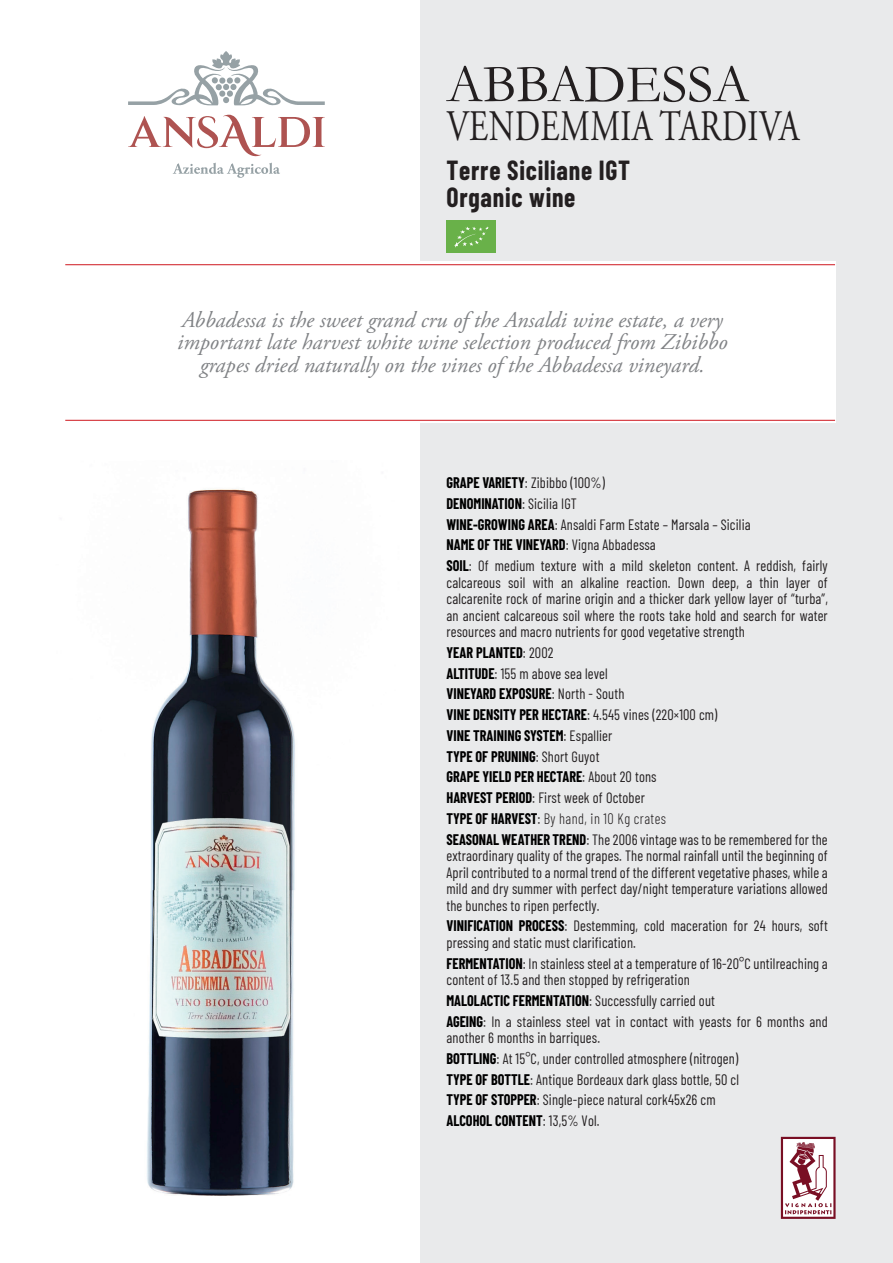
<style>
.page{position:relative;width:893px;height:1263px;background:#fff}
.page>*{position:absolute;margin:0;border:0;box-sizing:border-box;transform-origin:0 0}
.t1{font:54px "Garamond";color:#231f20}
.t2{font:43.5px "Adobe Garamond Pro";letter-spacing:.015em;color:#231f20;scale:.75 1}
.t3{font:700 27px/26.5px "Barlow Condensed";letter-spacing:.03em;color:#231f20;scale:.95 1}
.t4{font:italic 22.5px/22.5px "Adobe Garamond Pro";color:#808285;text-align:center}
.t5{font:15px/20.7px "Barlow Condensed";letter-spacing:.01em;color:#231f20;scale:.95 1}
.t6{font:700 15px/20.7px "Barlow Condensed";color:#000;scale:.95 1}
.s1{font-weight:700;color:#000}
.s2{font-weight:400;color:#231f20}
.s3{font-weight:300;color:#231f20}
</style>
<div class="page">
<div style="left:420px;top:0;width:473px;height:1263px;background:#e9eaeb"></div>
<div style="left:62px;top:261px;width:774px;height:162px;background:#fff"></div>
<svg style="left:128px;top:115px;width:197px;height:42px"></svg>
<svg style="left:173px;top:163px;width:107px;height:15px"></svg>
<svg style="left:128px;top:51px;width:197px;height:55px"></svg>
<hr style="left:65px;top:264px;width:770px;height:1px;background:#d1232a">
<hr style="left:65px;top:420px;width:770px;height:1px;background:#d1232a">
<svg style="left:781px;top:1137px;width:55px;height:82px;background:#d1adb4"></svg>
<img style="left:147px;top:489px;width:148px;height:707px">
<div style="left:446px;top:220px;width:50px;height:33px;background:#69b149"></div>
<svg style="left:454px;top:226px;width:35px;height:22px"></svg>
<h1 class="t1" style="left:446px;top:48px;width:305px">ABBADESSA</h1>
<h2 class="t2" style="left:447px;top:100px;width:472px">VENDEMMIA TARDIVA</h2>
<h3 class="t3" style="left:446px;top:156px;width:195px">Terre Siciliane IGT<br>Organic wine</h3>
<h3 class="t4" style="left:177px;top:309px;width:552px">Abbadessa is the sweet grand cru of the Ansaldi wine estate, a very important late harvest white wine selection produced from Zibibbo grapes dried naturally on the vines of the Abbadessa vineyard.</h3>
<p class="t5" style="left:446px;top:471px;width:403px"><span class="s1">GRAPE VARIETY</span>: Zibibbo (100%)<br><span class="s1">DENOMINATION</span>: Sicilia IGT<br><span class="s1">WINE-GROWING AREA</span>: Ansaldi Farm Estate – Marsala – Sicilia<br><span class="s1">NAME OF THE VINEYARD</span>: Vigna Abbadessa<br><span class="s1">SOIL</span>: Of medium texture with a mild skeleton content. A reddish, fairly</p>
<p class="t5" style="left:446px;top:573px;width:403px;line-height:16.5px;text-align:justify">calcareous soil with an alkaline reaction. Down deep, a thin layer of calcarenite rock of marine origin and a thicker dark yellow layer of “turba”, an ancient calcareous soil where the roots take hold and search for water resources and macro nutrients for good vegetative strength</p>
<p class="t6" style="left:446px;top:641px;width:403px">YEAR PLANTED<span class="s2">: 2002<br></span>ALTITUDE<span class="s2">: 155 m above sea level<br></span>VINEYARD EXPOSURE<span class="s2">: North - South<br></span>VINE DENSITY PER HECTARE<span class="s2">: 4.545 vines (220×100 cm)<br></span>VINE TRAINING SYSTEM<span class="s2">: Espallier<br></span>TYPE OF PRUNING<span class="s2">: Short Guyot<br></span>GRAPE YIELD PER HECTARE<span class="s2">: About 20 tons<br></span>HARVEST PERIOD<span class="s2">: First week of October<br></span>TYPE OF HARVEST<span class="s2">:</span> <span class="s3">By hand, in 10 Kg crates<br></span>SEASONAL WEATHER TREND<span class="s2">: The 2006 vintage was to be remembered for the</span></p>
<p class="t5" style="left:446px;top:846px;width:403px;line-height:16.5px;text-align:justify">extraordinary quality of the grapes. The normal rainfall until the beginning of April contributed to a normal trend of the different vegetative phases, while a mild and dry summer with perfect day/night temperature variations allowed the bunches to ripen perfectly.</p>
<p class="t5" style="left:446px;top:916px;width:403px;line-height:16.5px"><span class="s1">VINIFICATION PROCESS</span>: Destemming, cold maceration for 24 hours, soft pressing and static must clarification.</p>
<p class="t5" style="left:446px;top:954px;width:403px;line-height:16.5px"><span class="s1">FERMENTATION</span>: In stainless steel at a temperature of 16-20°C untilreaching a content of 13.5 and then stopped by refrigeration</p>
<p class="t5" style="left:446px;top:989px;width:403px"><span class="s1">MALOLACTIC FERMENTATION</span>: Successfully carried out<br><span class="s1">AGEING</span>: In a stainless steel vat in contact with yeasts for 6 months and</p>
<p class="t5" style="left:446px;top:1026px;width:309px">another 6 months in barriques.<br><span class="s1">BOTTLING</span>: At 15°C, under controlled atmosphere (nitrogen)<br><span class="s1">TYPE OF BOTTLE</span>: Antique Bordeaux dark glass bottle, 50 cl <span class="s1">TYPE OF STOPPER</span>: Single-piece natural cork45x26 cm <span class="s1">ALCOHOL CONTENT</span>: 13,5% Vol.</p>
</div>
